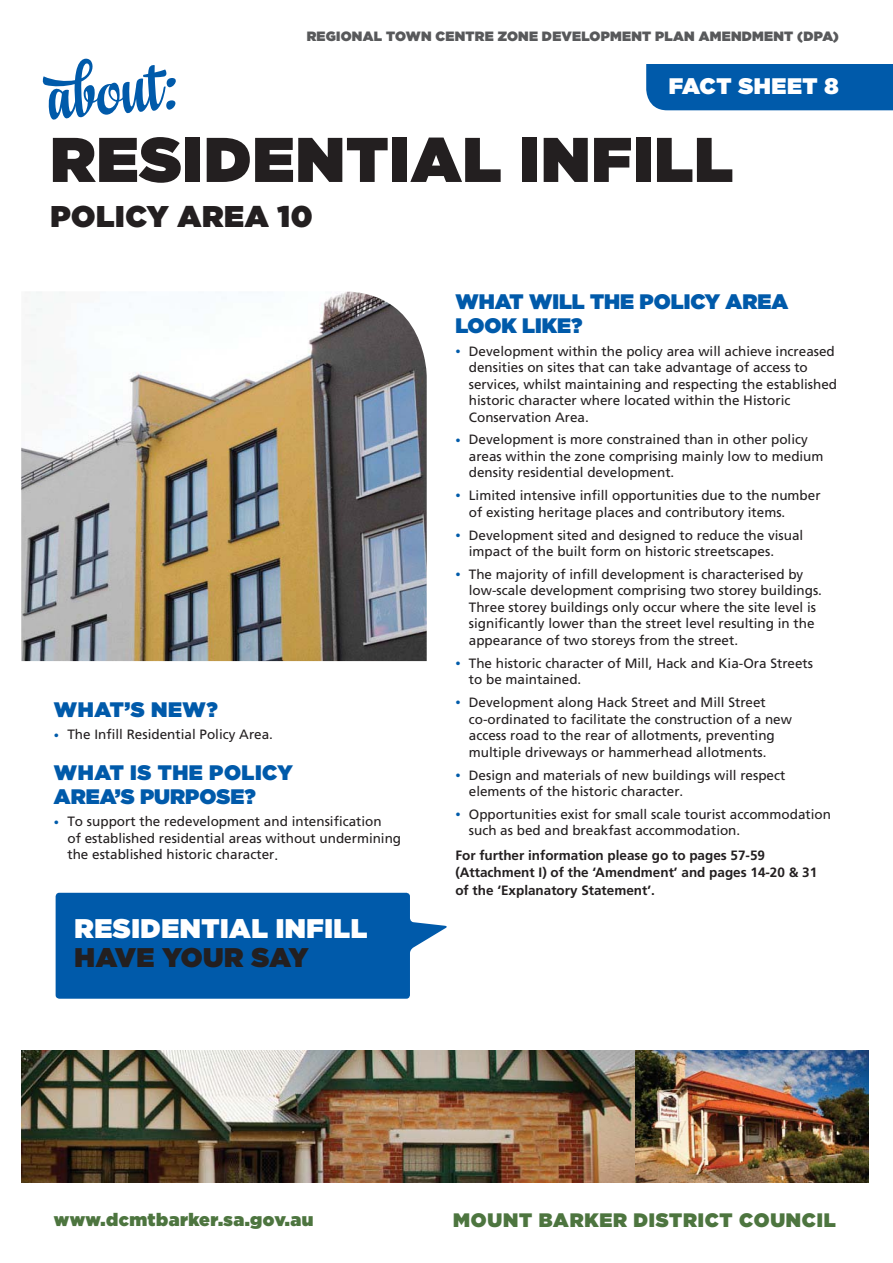
<style>
.page{position:relative;width:893px;height:1263px;background:#fff}
.page>*{position:absolute;margin:0;border:0;box-sizing:border-box;transform-origin:0 0}
.t1{font:75px "In And Out";color:#005aaa}
.t2{font:900 63px "Gotham";letter-spacing:.02em;color:#231f20}
.t3{font:900 30px "Gotham";letter-spacing:.02em;color:#231f20}
.t4{font:900 27px "Gotham";letter-spacing:.02em;color:#fff}
.t5{font:900 27px "Gotham";letter-spacing:.01em;color:#231f20}
.t6{font:900 22.5px "Gotham";letter-spacing:.025em;color:#fff}
.t7{font:900 21px/24px "Gotham";color:#005aaa}
.t8{font:900 19.5px "Gotham";letter-spacing:.04em;color:#4d753f}
.t9{font:900 18px "Gotham";letter-spacing:.025em;color:#4d753f}
.t10{font:13.5px/16.5px "Frutiger";color:#231f20}
.t11{font:700 13.5px/16.5px "Frutiger";color:#231f20}
.t12{font:900 13.5px "Gotham";letter-spacing:.02em;color:#58595b}
.s1{font-size:10.5px;color:#005baa}
</style>
<div class="page">
<div style="left:646px;top:64px;width:247px;height:46px;background:#005aaa"></div>
<img style="left:21px;top:1050px;width:614px;height:132px">
<img style="left:635px;top:1050px;width:233px;height:132px">
<svg style="left:56px;top:893px;width:391px;height:106px;background:#1567b1"></svg>
<img style="left:21px;top:291px;width:406px;height:370px">
<h1 class="t1" style="left:44px;top:51px;width:133px;rotate:-5deg">about:</h1>
<p class="t12" style="left:307px;top:32px;width:533px">REGIONAL TOWN CENTRE ZONE DEVELOPMENT PLAN AMENDMENT (DPA)</p>
<h3 class="t6" style="left:669px;top:78px;width:171px">FACT SHEET 8</h3>
<h2 class="t2" style="left:50px;top:136px;width:684px">RESIDENTIAL INFILL</h2>
<h3 class="t3" style="left:50px;top:205px;width:264px">POLICY AREA 10</h3>
<h3 class="t7" style="left:54px;top:699px;width:165px">WHAT’S NEW?</h3>
<p class="t10" style="left:54px;top:727px;width:220px"><span class="s1">•</span> The Infill Residential Policy Area.</p>
<h3 class="t7" style="left:54px;top:762px;width:240px">WHAT IS THE POLICY<br>AREA’S PURPOSE?</h3>
<p class="t10" style="left:67px;top:815px;width:335px;text-indent:-13px"><span class="s1">•</span> To support the redevelopment and intensification<br>of established residential areas without undermining the established historic character.</p>
<h3 class="t4" style="left:75px;top:919px;width:294px">RESIDENTIAL INFILL</h3>
<h3 class="t5" style="left:75px;top:947px;width:235px">HAVE YOUR SAY</h3>
<h3 class="t7" style="left:455px;top:291px;width:334px">WHAT WILL THE POLICY AREA<br>LOOK LIKE?</h3>
<p class="t10" style="left:469px;top:344px;width:370px;text-indent:-13px"><span class="s1">•</span> Development within the policy area will achieve increased densities on sites that can take advantage of access to services, whilst maintaining and respecting the established historic character where located within the Historic Conservation Area.</p>
<p class="t10" style="left:469px;top:432px;width:356px;text-indent:-13px"><span class="s1">•</span> Development is more constrained than in other policy areas within the zone comprising mainly low to medium density residential development.</p>
<p class="t10" style="left:469px;top:488px;width:353px;text-indent:-13px"><span class="s1">•</span> Limited intensive infill opportunities due to the number of existing heritage places and contributory items.</p>
<p class="t10" style="left:469px;top:528px;width:336px;text-indent:-13px"><span class="s1">•</span> Development sited and designed to reduce the visual impact of the built form on historic streetscapes.</p>
<p class="t10" style="left:469px;top:567px;width:355px;text-indent:-13px"><span class="s1">•</span> The majority of infill development is characterised by low-scale development comprising two storey buildings.<br>Three storey buildings only occur where the site level is significantly lower than the street level resulting in the appearance of two storeys from the street.</p>
<p class="t10" style="left:469px;top:656px;width:346px;text-indent:-13px"><span class="s1">•</span> The historic character of Mill, Hack and Kia-Ora Streets to be maintained.</p>
<p class="t10" style="left:469px;top:695px;width:325px;text-indent:-13px"><span class="s1">•</span> Development along Hack Street and Mill Street co-ordinated to facilitate the construction of a new access road to the rear of allotments, preventing multiple driveways or hammerhead allotments.</p>
<p class="t10" style="left:469px;top:768px;width:318px;text-indent:-13px"><span class="s1">•</span> Design and materials of new buildings will respect elements of the historic character.</p>
<p class="t10" style="left:469px;top:807px;width:364px;text-indent:-13px"><span class="s1">•</span> Opportunities exist for small scale tourist accommodation such as bed and breakfast accommodation.</p>
<p class="t11" style="left:455px;top:848px;width:363px">For further information please go to pages 57-59 (Attachment I) of the ‘Amendment’ and pages 14-20 &amp; 31</p>
<p class="t11" style="left:455px;top:883px;width:201px">of the ‘Explanatory Statement’.</p>
<h3 class="t9" style="left:54px;top:1213px;width:261px">www.dcmtbarker.sa.gov.au</h3>
<h3 class="t8" style="left:453px;top:1213px;width:384px">MOUNT BARKER DISTRICT COUNCIL</h3>
</div>
